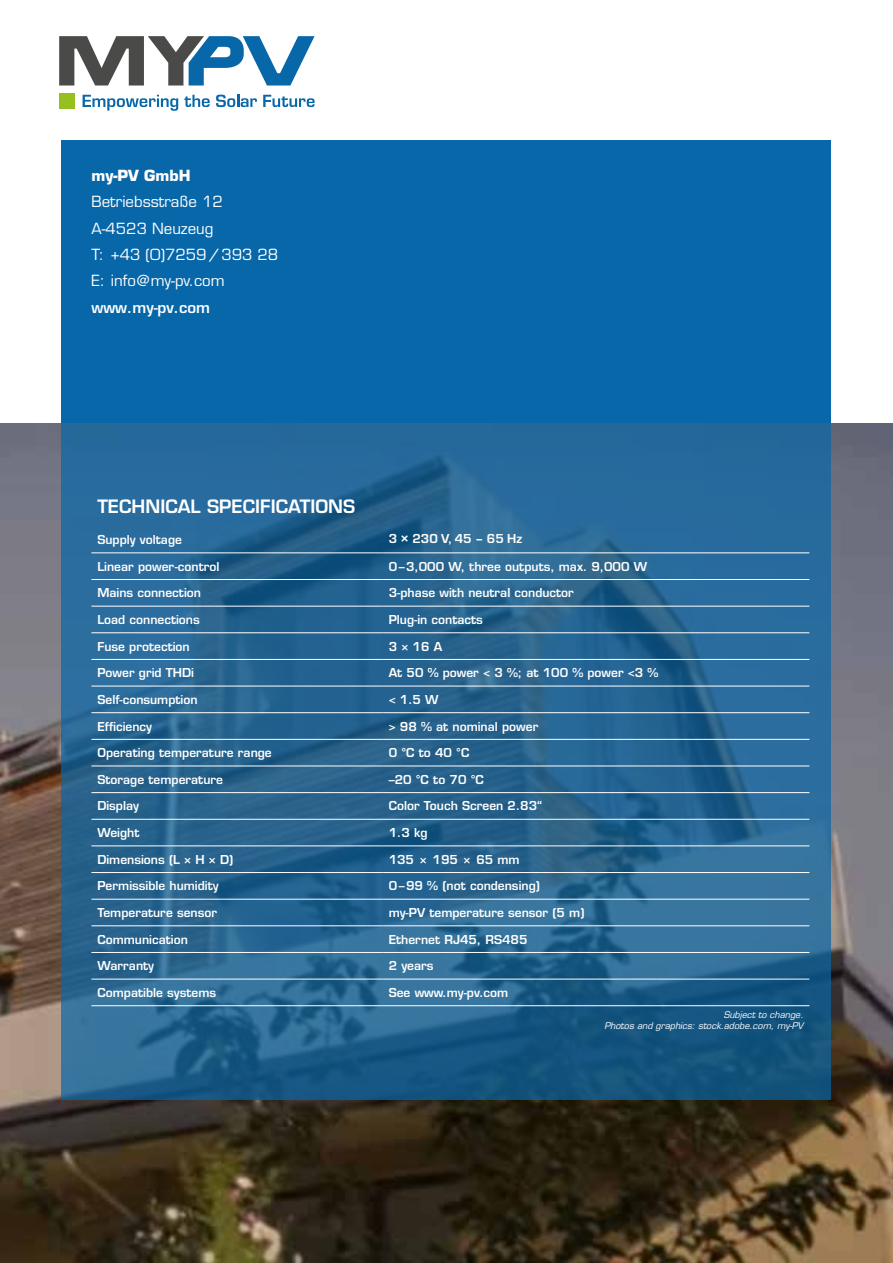
<style>
.page{position:relative;width:893px;height:1263px;background:#fff}
.page>*{position:absolute;margin:0;border:0;box-sizing:border-box;transform-origin:0 0}
.t1{font:600 18px "Eurostile LT Std";color:#fff}
.t2{font:15px/26.4px "Eurostile LT Std";color:#fff}
.t3{font:600 15px "Eurostile LT Std";color:#fff}
.t4{font:700 15px "Eurostile LT Std";color:#fff}
.t5{font:700 13.5px "Eurostile";color:#fff}
.t6{font:600 12px "Eurostile LT Std";color:#fff}
.t7{font:italic 9px/10.8px "Eurostile LT Std";color:#fff;text-align:right}
</style>
<div class="page">
<img style="left:0;top:423px;width:893px;height:840px">
<div style="left:62px;top:140px;width:769px;height:283px;background:#0867a9"></div>
<svg style="left:62px;top:423px;width:769px;height:676px;background:#276591"></svg>
<svg style="left:83px;top:95px;width:95px;height:16px"></svg>
<svg style="left:184px;top:95px;width:26px;height:12px"></svg>
<svg style="left:216px;top:95px;width:41px;height:12px"></svg>
<svg style="left:263px;top:95px;width:52px;height:12px"></svg>
<div style="left:59px;top:93px;width:15px;height:15px;background:#95c11f"></div>
<svg style="left:59px;top:36px;width:256px;height:50px"></svg>
<hr style="left:91px;top:553px;width:292px;height:1px;background:#fff">
<hr style="left:383px;top:553px;width:426px;height:1px;background:#fff">
<hr style="left:91px;top:579px;width:292px;height:1px;background:#fff">
<hr style="left:383px;top:579px;width:426px;height:1px;background:#fff">
<hr style="left:91px;top:606px;width:292px;height:1px;background:#fff">
<hr style="left:383px;top:606px;width:426px;height:1px;background:#fff">
<hr style="left:91px;top:632px;width:292px;height:1px;background:#fff">
<hr style="left:383px;top:632px;width:426px;height:1px;background:#fff">
<hr style="left:91px;top:659px;width:292px;height:1px;background:#fff">
<hr style="left:383px;top:659px;width:426px;height:1px;background:#fff">
<hr style="left:91px;top:686px;width:292px;height:1px;background:#fff">
<hr style="left:383px;top:686px;width:426px;height:1px;background:#fff">
<hr style="left:91px;top:712px;width:292px;height:1px;background:#fff">
<hr style="left:383px;top:712px;width:426px;height:1px;background:#fff">
<hr style="left:91px;top:739px;width:292px;height:1px;background:#fff">
<hr style="left:383px;top:739px;width:426px;height:1px;background:#fff">
<hr style="left:91px;top:766px;width:292px;height:1px;background:#fff">
<hr style="left:383px;top:766px;width:426px;height:1px;background:#fff">
<hr style="left:91px;top:792px;width:292px;height:1px;background:#fff">
<hr style="left:383px;top:792px;width:426px;height:1px;background:#fff">
<hr style="left:91px;top:819px;width:292px;height:1px;background:#fff">
<hr style="left:383px;top:819px;width:426px;height:1px;background:#fff">
<hr style="left:91px;top:846px;width:292px;height:1px;background:#fff">
<hr style="left:383px;top:846px;width:426px;height:1px;background:#fff">
<hr style="left:91px;top:872px;width:292px;height:1px;background:#fff">
<hr style="left:383px;top:872px;width:426px;height:1px;background:#fff">
<hr style="left:91px;top:899px;width:292px;height:1px;background:#fff">
<hr style="left:383px;top:899px;width:426px;height:1px;background:#fff">
<hr style="left:91px;top:925px;width:292px;height:1px;background:#fff">
<hr style="left:383px;top:925px;width:426px;height:1px;background:#fff">
<hr style="left:91px;top:952px;width:292px;height:1px;background:#fff">
<hr style="left:383px;top:952px;width:426px;height:1px;background:#fff">
<hr style="left:91px;top:979px;width:292px;height:1px;background:#fff">
<hr style="left:383px;top:979px;width:426px;height:1px;background:#fff">
<hr style="left:91px;top:1005px;width:292px;height:1px;background:#fff">
<hr style="left:383px;top:1005px;width:426px;height:1px;background:#fff">
<p class="t4" style="left:91px;top:166px;width:101px">my-PV GmbH</p>
<p class="t2" style="left:91px;top:188px;width:188px">Betriebsstraße 12<br>A-4523 Neuzeug<br>T: +43 (0)7259 / 393 28<br>E: info@my-pv.com</p>
<p class="t3" style="left:91px;top:298px;width:120px">www.my-pv.com</p>
<h1 class="t1" style="left:97px;top:495px;width:259px">TECHNICAL SPECIFICATIONS</h1>
<p class="t6" style="left:97px;top:532px;width:86px">Supply voltage</p>
<p class="t5" style="left:389px;top:529px;width:135px">3 × 230 V, 45 – 65 Hz</p>
<p class="t6" style="left:97px;top:559px;width:124px">Linear power-control</p>
<p class="t6" style="left:389px;top:559px;width:260px">0–3,000 W, three outputs, max. 9,000 W</p>
<p class="t6" style="left:97px;top:585px;width:105px">Mains connection</p>
<p class="t6" style="left:389px;top:585px;width:187px">3-phase with neutral conductor</p>
<p class="t6" style="left:97px;top:612px;width:104px">Load connections</p>
<p class="t6" style="left:389px;top:612px;width:96px">Plug-in contacts</p>
<p class="t6" style="left:97px;top:639px;width:94px">Fuse protection</p>
<p class="t6" style="left:389px;top:639px;width:55px">3 × 16 A</p>
<p class="t6" style="left:97px;top:665px;width:98px">Power grid THDi</p>
<p class="t6" style="left:389px;top:665px;width:271px">At 50 % power &lt; 3 %; at 100 % power &lt;3 %</p>
<p class="t6" style="left:97px;top:692px;width:102px">Self-consumption</p>
<p class="t6" style="left:389px;top:692px;width:51px">&lt; 1.5 W</p>
<p class="t6" style="left:97px;top:719px;width:56px">Efficiency</p>
<p class="t6" style="left:389px;top:719px;width:151px">&gt; 98 % at nominal power</p>
<p class="t6" style="left:97px;top:745px;width:176px">Operating temperature range</p>
<p class="t6" style="left:389px;top:745px;width:82px">0 °C to 40 °C</p>
<p class="t6" style="left:97px;top:772px;width:127px">Storage temperature</p>
<p class="t6" style="left:389px;top:772px;width:97px">–20 °C to 70 °C</p>
<p class="t6" style="left:97px;top:798px;width:43px">Display</p>
<p class="t6" style="left:389px;top:798px;width:155px">Color Touch Screen 2.83“</p>
<p class="t6" style="left:97px;top:825px;width:44px">Weight</p>
<p class="t6" style="left:389px;top:825px;width:40px">1.3 kg</p>
<p class="t6" style="left:97px;top:852px;width:137px">Dimensions (L × H × D)</p>
<p class="t6" style="left:389px;top:852px;width:132px">135 × 195 × 65 mm</p>
<p class="t6" style="left:97px;top:878px;width:123px">Permissible humidity</p>
<p class="t6" style="left:389px;top:878px;width:153px">0–99 % (not condensing)</p>
<p class="t6" style="left:97px;top:905px;width:121px">Temperature sensor</p>
<p class="t6" style="left:389px;top:905px;width:197px">my-PV temperature sensor (5 m)</p>
<p class="t6" style="left:97px;top:932px;width:92px">Communication</p>
<p class="t6" style="left:389px;top:932px;width:140px">Ethernet RJ45, RS485</p>
<p class="t6" style="left:97px;top:958px;width:58px">Warranty</p>
<p class="t6" style="left:389px;top:958px;width:46px">2 years</p>
<p class="t6" style="left:97px;top:985px;width:120px">Compatible systems</p>
<p class="t6" style="left:389px;top:985px;width:121px">See www.my-pv.com</p>
<p class="t7" style="left:604px;top:1010px;width:201px">Subject to change.<br>Photos and graphics: stock.adobe.com, my-PV</p>
</div>
